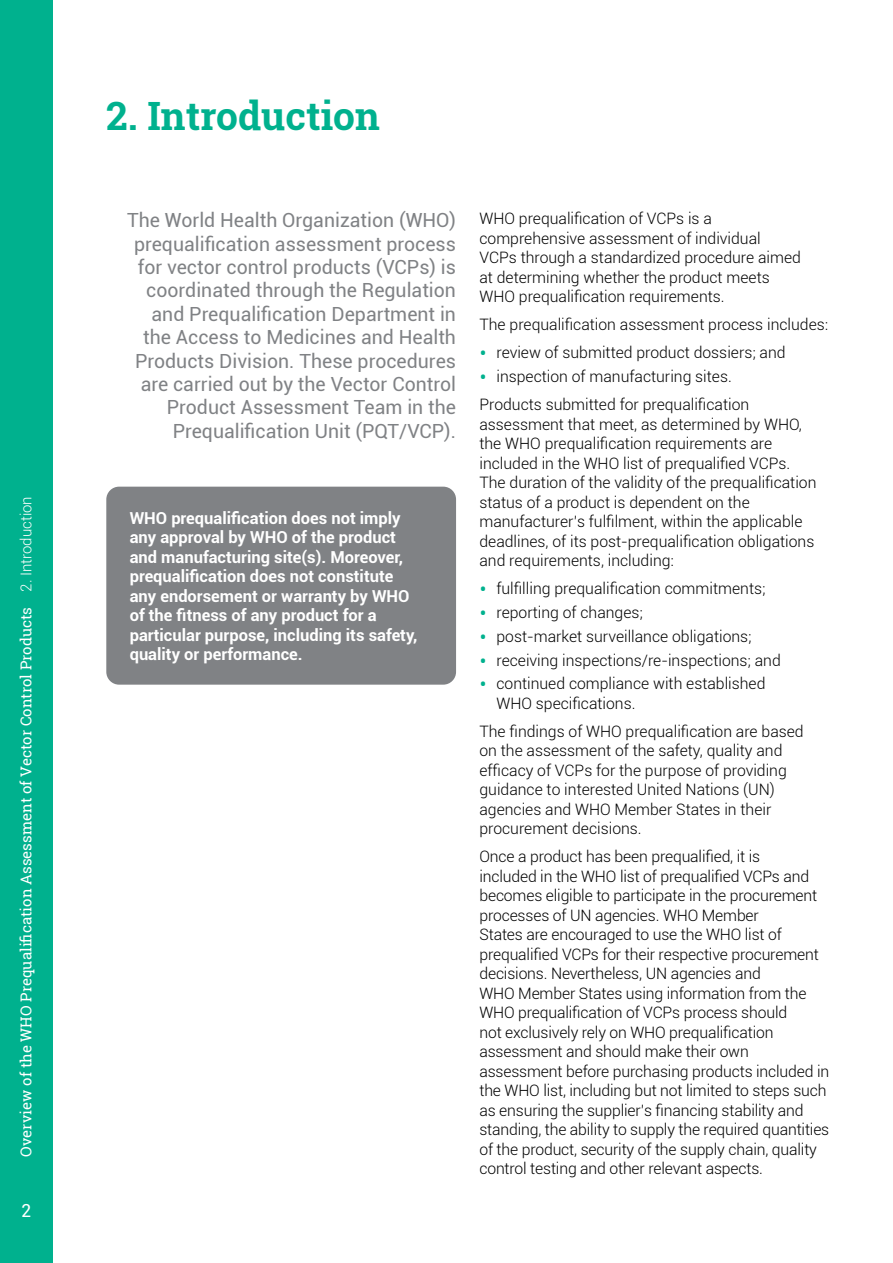
<style>
.page{position:relative;width:893px;height:1263px;background:#fff}
.page>*{position:absolute;margin:0;border:0;box-sizing:border-box;transform-origin:0 0}
.t1{font:700 39px "Roboto Slab";color:#00b18e}
.t2{font:19.5px/23.4px "Roboto";color:#808285;text-align:right}
.t3{font:18px "Roboto";color:#fff}
.t4{font:700 16.5px/19.5px "Roboto";color:#fff}
.t5{font:300 15.75px/19.5px "Roboto";color:#000}
.t6{font:15px "Roboto Slab";color:#fff}
.s1{font-family:"Roboto";font-weight:300}
.s2{font-size:22.5px;color:#00b18e}
</style>
<div class="page">
<div style="left:106px;top:487px;width:350px;height:198px;background:#808285;border-radius:13px"></div>
<div style="left:0;top:0;width:53px;height:1263px;background:#00b18e"></div>
<p class="t6" style="left:16px;top:1157px;width:662px;rotate:-90deg">Overview of the WHO Prequalification Assessment of Vector Control Products <span class="s1">2. Introduction</span></p>
<p class="t6" style="left:16px;top:1157px;width:345px;rotate:-90deg">WHO Prequalification of Vector Control Products</p>
<p class="t3" style="left:21px;top:1197px;width:12px">2</p>
<h1 class="t1" style="left:106px;top:89px;width:275px">2. Introduction</h1>
<p class="t2" style="left:127px;top:208px;width:330px">The World Health Organization (WHO) prequalification assessment process for vector control products (VCPs) is coordinated through the Regulation and Prequalification Department in the Access to Medicines and Health Products Division. These procedures are carried out by the Vector Control Product Assessment Team in the Prequalification Unit (PQT/VCP).</p>
<p class="t5" style="left:479px;top:209px;width:323px">WHO prequalification of VCPs is a comprehensive assessment of individual VCPs through a standardized procedure aimed at determining whether the product meets WHO prequalification requirements.</p>
<p class="t5" style="left:479px;top:315px;width:350px">The prequalification assessment process includes:</p>
<p class="t5" style="left:479px;top:343px;width:308px"><span class="s2">•</span> review of submitted product dossiers; and</p>
<p class="t5" style="left:479px;top:362px;width:271px;line-height:28px"><span class="s2">•</span> inspection of manufacturing sites.<br>Products submitted for prequalification</p>
<p class="t5" style="left:479px;top:414px;width:339px">assessment that meet, as determined by WHO, the WHO prequalification requirements are included in the WHO list of prequalified VCPs.<br>The duration of the validity of the prequalification status of a product is dependent on the manufacturer’s fulfilment, within the applicable deadlines, of its post-prequalification obligations and requirements, including:</p>
<p class="t5" style="left:479px;top:578px;width:288px"><span class="s2">•</span> fulfilling prequalification commitments;</p>
<p class="t5" style="left:479px;top:602px;width:165px"><span class="s2">•</span> reporting of changes;</p>
<p class="t5" style="left:479px;top:626px;width:274px"><span class="s2">•</span> post-market surveillance obligations;</p>
<p class="t5" style="left:479px;top:650px;width:303px"><span class="s2">•</span> receiving inspections/re-inspections; and</p>
<p class="t5" style="left:496px;top:673px;width:271px;text-indent:-17px"><span class="s2">•</span> continued compliance with established<br>WHO specifications.</p>
<p class="t5" style="left:479px;top:721px;width:326px">The findings of WHO prequalification are based on the assessment of the safety, quality and efficacy of VCPs for the purpose of providing guidance to interested United Nations (UN) agencies and WHO Member States in their procurement decisions.</p>
<p class="t5" style="left:479px;top:846px;width:351px">Once a product has been prequalified, it is<br>included in the WHO list of prequalified VCPs and becomes eligible to participate in the procurement processes of UN agencies. WHO Member<br>States are encouraged to use the WHO list of prequalified VCPs for their respective procurement decisions. Nevertheless, UN agencies and<br>WHO Member States using information from the WHO prequalification of VCPs process should<br>not exclusively rely on WHO prequalification assessment and should make their own assessment before purchasing products included in the WHO list, including but not limited to steps such as ensuring the supplier’s financing stability and standing, the ability to supply the required quantities of the product, security of the supply chain, quality control testing and other relevant aspects.</p>
<p class="t4" style="left:130px;top:508px;width:289px">WHO prequalification does not imply any approval by WHO of the product and manufacturing site(s). Moreover, prequalification does not constitute any endorsement or warranty by WHO of the fitness of any product for a particular purpose, including its safety, quality or performance.</p>
</div>
